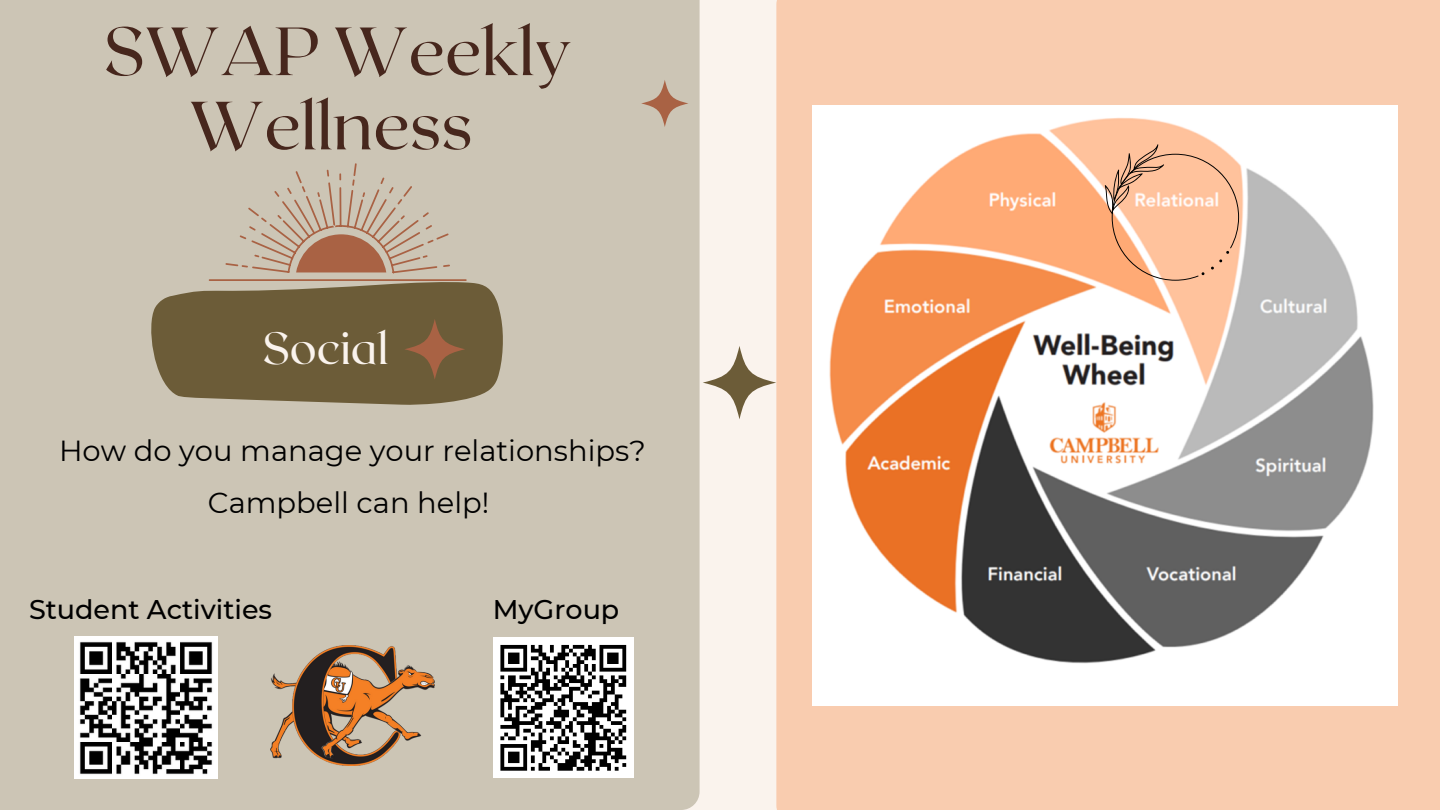
<style>
.page{position:relative;width:1440px;height:810px;background:#faf3ed}
.page>*{position:absolute;margin:0;border:0;box-sizing:border-box;transform-origin:0 0}
.t1{font:68px/74.2px "Roxborough CF";color:#47271d;text-align:center}
.t2{font:45px "Roxborough CF";color:#faf3ed}
.t3{font:29px/51.8px "Montserrat";color:#000;text-align:center}
.t4{font:500 27px "Montserrat";color:#000}
</style>
<div class="page">
<div style="left:0;top:0;width:700px;height:810px;background:#ccc5b5"></div>
<div style="left:776px;top:0;width:664px;height:810px;background:#f9ccaf"></div>
<svg style="left:146px;top:163px;width:358px;height:242px;background:#a09278"></svg>
<svg style="left:641px;top:80px;width:47px;height:47px;background:#c0a590"></svg>
<svg style="left:703px;top:346px;width:73px;height:73px"></svg>
<svg style="left:404px;top:319px;width:61px;height:61px;background:#7f5d3b"></svg>
<img style="left:812px;top:105px;width:585px;height:600px">
<svg style="left:1105px;top:144px;width:134px;height:137px;background:#f5bc98"></svg>
<img style="left:270px;top:645px;width:164px;height:120px">
<div style="left:493px;top:637px;width:141px;height:141px;background:#fff"></div>
<svg style="left:500px;top:644px;width:127px;height:127px"></svg>
<img style="left:74px;top:637px;width:144px;height:141px">
<h1 class="t1" style="left:103px;top:11px;width:470px">SWAP Weekly<br>Wellness</h1>
<h2 class="t2" style="left:262px;top:319px;width:127px">Social</h2>
<p class="t3" style="left:59px;top:424px;width:588px">How do you manage your relationships?<br>Campbell can help!</p>
<p class="t4" style="left:29px;top:593px;width:245px">Student Activities</p>
<p class="t4" style="left:493px;top:593px;width:128px">MyGroup</p>
</div>
